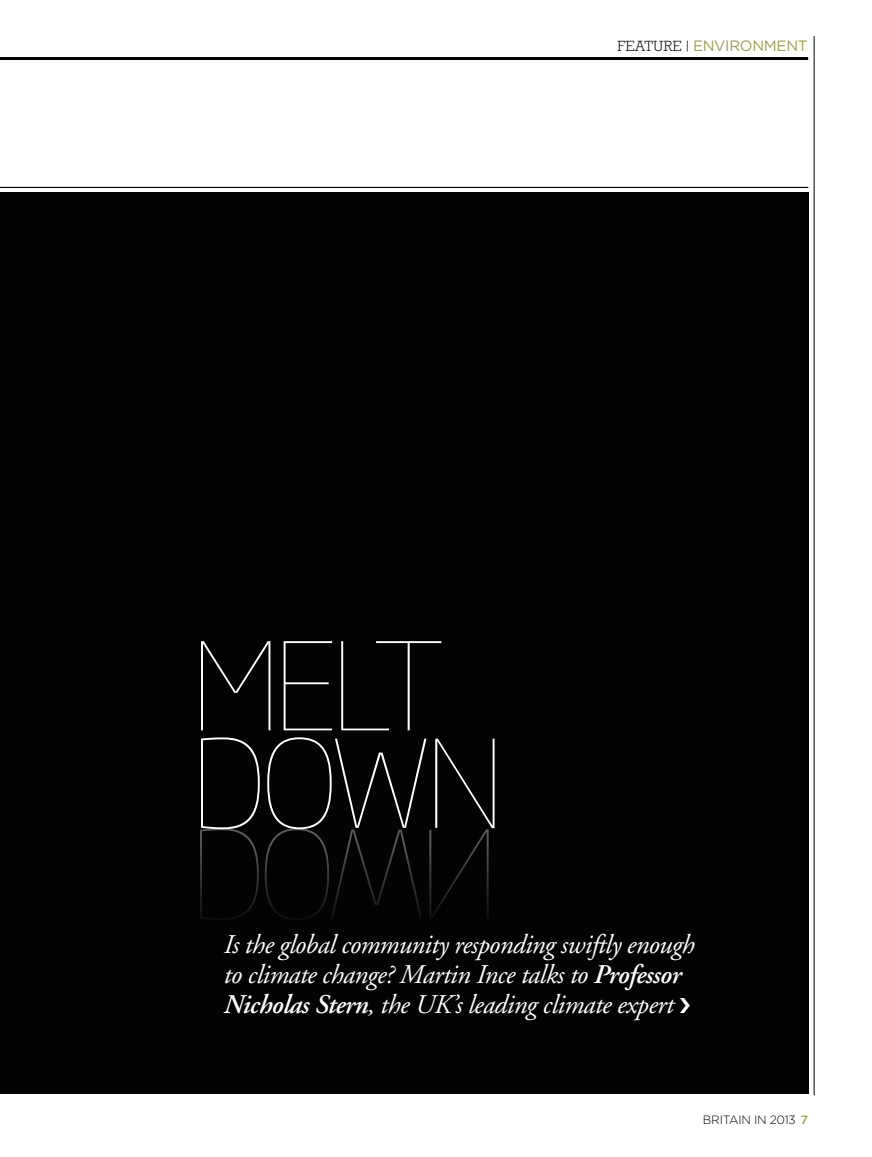
<style>
.page{position:relative;width:872px;height:1157px;background:#fff}
.page>*{position:absolute;margin:0;border:0;box-sizing:border-box;transform-origin:0 0}
.t1{font:100 120px/97.5px "Soho Gothic Pro";letter-spacing:-.06em;color:#fff}
.t2{font:italic 27px/30px "Adobe Garamond";letter-spacing:-.02em;color:#fff}
.t3{font:15px "Gotham";letter-spacing:-.02em;color:#a09d51}
.t4{font:300 12px "Gotham";letter-spacing:-.02em;color:#000}
.s1{font-family:"Rockwell Std";font-weight:300;color:#000}
.s2{font-family:"Glasgow";color:#000}
.s3{font-weight:600}
.s4{font-weight:500;color:#a09d51}
</style>
<div class="page">
<div style="left:0;top:196px;width:808px;height:897px;background:#030303"></div>
<hr style="left:814px;top:36px;width:1px;height:1059px;background:#000">
<hr style="left:0;top:57px;width:808px;height:3px;background:#000">
<hr style="left:0;top:187px;width:808px;height:1px;background:#000">
<svg style="left:200px;top:828px;width:288px;height:91px"></svg>
<p class="t3" style="left:617px;top:36px;width:192px"><span class="s1">FEATURE</span> <span class="s2">|</span> ENVIRONMENT</p>
<p class="t1" style="left:191px;top:629px;width:315px">MELT<br>DOWN</p>
<p class="t2" style="left:224px;top:930px;width:472px">Is the global community responding swiftly enough to climate change? Martin Ince talks to <span class="s3">Professor<br>Nicholas Stern</span>, the UK’s leading climate expert</p>
<p class="t4" style="left:703px;top:1112px;width:107px">BRITAIN IN 2013 <span class="s4">7</span></p>
</div>
